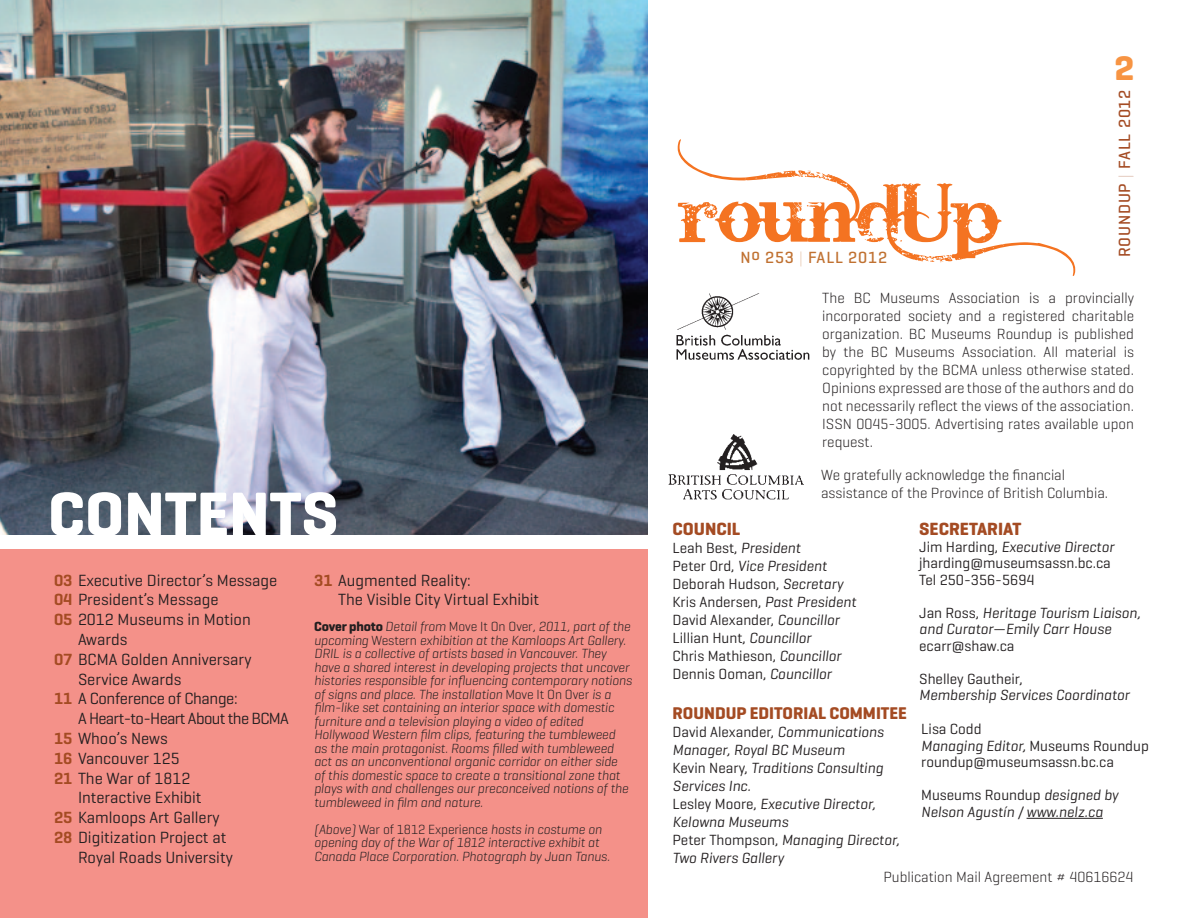
<style>
.page{position:relative;width:1188px;height:918px;background:#fff}
.page>*{position:absolute;margin:0;border:0;box-sizing:border-box;transform-origin:0 0}
.t1{font:79.95px "Bleeding Cowboys";color:#f47321}
.t2{font:700 64.2px "Geogrotesque";color:#fff}
.t3{font:700 34.8px "Geogrotesque";color:#f79443}
.t4{font:700 18px "Geogrotesque";color:#a44b23}
.t5{font:700 17.25px "Geogrotesque";color:#a44b23}
.t6{font:16.5px/19.8px "Geogrotesque";color:#231f20}
.t7{font:16.5px "Geogrotesque";letter-spacing:-.04em;color:#231f20}
.t8{font:16.5px "Geogrotesque";letter-spacing:-.02em;color:#231f20}
.t9{font:500 16.5px "Geogrotesque";letter-spacing:.05em;color:#a44b23}
.t10{font:500 16.5px "Geogrotesque";letter-spacing:.05em;color:#c07131}
.t11{font:300 15px/18px "Geogrotesque";color:#231f20;text-align:justify}
.t12{font:15px/18px "Geogrotesque";color:#231f20}
.t13{font:italic 15px/18px "Geogrotesque";color:#231f20}
.t14{font:italic 300 13.5px/13.5px "Geogrotesque";letter-spacing:-.01em;color:#231f20}
.s1{font-weight:600;color:#a44b23}
.s2{font-weight:700;font-style:normal}
.s3{font-style:normal}
.s4{font-weight:100}
.s5{font-style:italic}
</style>
<div class="page">
<img style="left:0;top:0;width:648px;height:535px">
<div style="left:0;top:550px;width:648px;height:368px;background:#f49189"></div>
<img style="left:676px;top:293px;width:134px;height:67px">
<img style="left:669px;top:435px;width:134px;height:64px">
<hr style="left:1027px;top:818px;width:76px;height:1px;background:#231f20">
<h2 class="t2" style="left:48px;top:474px;width:292px">contents</h2>
<p class="t6" style="left:54px;top:570px;width:225px"><span class="s1">03</span> Executive Director’s Message</p>
<p class="t6" style="left:54px;top:589px;width:166px"><span class="s1">04</span> President’s Message</p>
<p class="t6" style="left:54px;top:609px;width:198px"><span class="s1">05</span> 2012 Museums in Motion</p>
<p class="t6" style="left:78px;top:629px;width:51px">Awards</p>
<p class="t6" style="left:54px;top:649px;width:199px"><span class="s1">07</span> BCMA Golden Anniversary</p>
<p class="t6" style="left:78px;top:669px;width:105px">Service Awards</p>
<p class="t8" style="left:54px;top:688px;width:185px"><span class="s1">11</span> A Conference of Change:</p>
<p class="t7" style="left:78px;top:708px;width:212px">A Heart-to-Heart About the BCMA</p>
<p class="t6" style="left:54px;top:728px;width:115px"><span class="s1">15</span> Whoo’s News</p>
<p class="t6" style="left:54px;top:748px;width:127px"><span class="s1">16</span> Vancouver 125</p>
<p class="t6" style="left:54px;top:768px;width:138px"><span class="s1">21</span> The War of 1812</p>
<p class="t6" style="left:78px;top:787px;width:125px">Interactive Exhibit</p>
<p class="t6" style="left:54px;top:807px;width:167px"><span class="s1">25</span> Kamloops Art Gallery</p>
<p class="t6" style="left:54px;top:827px;width:174px"><span class="s1">28</span> Digitization Project at</p>
<p class="t6" style="left:78px;top:847px;width:156px">Royal Roads University</p>
<p class="t6" style="left:338px;top:570px;width:203px;text-indent:-24px"><span class="s1">31</span> Augmented Reality:<br>The Visible City Virtual Exhibit</p>
<p class="t14" style="left:314px;top:619px;width:319px"><span class="s2">Cover photo</span> Detail from <span class="s3">Move It On Over</span>, 2011, part of the upcoming <span class="s3">Western</span> exhibition at the Kamloops Art Gallery.<br>DRIL is a collective of artists based in Vancouver. They have a shared interest in developing projects that uncover histories responsible for influencing contemporary notions of signs and place. The installation <span class="s3">Move It On Over</span> is a film-like set containing an interior space with domestic furniture and a television playing a video of edited Hollywood Western film clips, featuring the tumbleweed<br>as the main protagonist. Rooms filled with tumbleweed act as an unconventional organic corridor on either side<br>of this domestic space to create a transitional zone that plays with and challenges our preconceived notions of the tumbleweed in film and nature.</p>
<p class="t14" style="left:314px;top:822px;width:297px">(Above) <span class="s3">War of 1812 Experience</span> hosts in costume on opening day of the War of 1812 interactive exhibit at<br>Canada Place Corporation. Photograph by Juan Tanus.</p>
<h1 class="t1" style="left:678px;top:168px;width:412px">roundUp</h1>
<p class="t10" style="left:740px;top:248px;width:148px">No 253 <span class="s4">|</span> FALL 2012</p>
<h3 class="t3" style="left:1114px;top:47px;width:21px">2</h3>
<p class="t9" style="left:1114px;top:257px;width:169px;rotate:-90deg">ROUNDUP <span class="s4">|</span> FALL 2012</p>
<p class="t11" style="left:822px;top:289px;width:313px">The BC Museums Association is a provincially incorporated society and a registered charitable organization. BC Museums Roundup is published by the BC Museums Association. All material is copyrighted by the BCMA unless otherwise stated.<br>Opinions expressed are those of the authors and do not necessarily reflect the views of the association.<br>ISSN 0045-3005. Advertising rates available upon request.</p>
<p class="t11" style="left:821px;top:465px;width:289px">We gratefully acknowledge the financial assistance of the Province of British Columbia.</p>
<h3 class="t4" style="left:673px;top:518px;width:69px">COUNCIL</h3>
<p class="t12" style="left:673px;top:538px;width:185px">Leah Best, <span class="s5">President<br></span>Peter Ord, <span class="s5">Vice President<br></span>Deborah Hudson, <span class="s5">Secretary<br></span>Kris Andersen, <span class="s5">Past President<br></span>David Alexander, <span class="s5">Councillor<br></span>Lillian Hunt, <span class="s5">Councillor<br></span>Chris Mathieson, <span class="s5">Councillor<br></span>Dennis Ooman, <span class="s5">Councillor</span></p>
<p class="t5" style="left:673px;top:702px;width:218px">ROUNDUP EDITORIAL COMMITEE</p>
<p class="t13" style="left:673px;top:722px;width:229px"><span class="s3">David Alexander,</span> Communications<br>Manager, Royal BC Museum<br><span class="s3">Kevin Neary,</span> Traditions Consulting<br>Services Inc.<br><span class="s3">Lesley Moore,</span> Executive Director,<br>Kelowna Museums<br><span class="s3">Peter Thompson,</span> Managing Director,<br>Two Rivers Gallery</p>
<h3 class="t4" style="left:919px;top:518px;width:103px">SECRETARIAT</h3>
<p class="t12" style="left:919px;top:538px;width:197px;line-height:16.5px">Jim Harding, <span class="s5">Executive Director </span>jharding@museumsassn.bc.ca<br>Tel 250-356-5694</p>
<p class="t13" style="left:919px;top:604px;width:223px;line-height:16.5px"><span class="s3">Jan Ross,</span> Heritage Tourism Liaison, and Curator—Emily Carr House</p>
<p class="t12" style="left:919px;top:636px;width:97px">ecarr@shaw.ca</p>
<p class="t12" style="left:919px;top:669px;width:105px">Shelley Gautheir,</p>
<p class="t13" style="left:919px;top:685px;width:212px">Membership Services Coordinator</p>
<p class="t12" style="left:921px;top:721px;width:229px;line-height:16.5px">Lisa Codd<br><span class="s5">Managing Editor,</span> Museums Roundup roundup@museumsassn.bc.ca</p>
<p class="t13" style="left:921px;top:786px;width:199px;line-height:16.5px"><span class="s3">Museums Roundup</span> designed by<br>Nelson Agustín / www.nelz.ca</p>
<p class="t11" style="left:883px;top:867px;width:252px">Publication Mail Agreement # 40616624</p>
</div>
